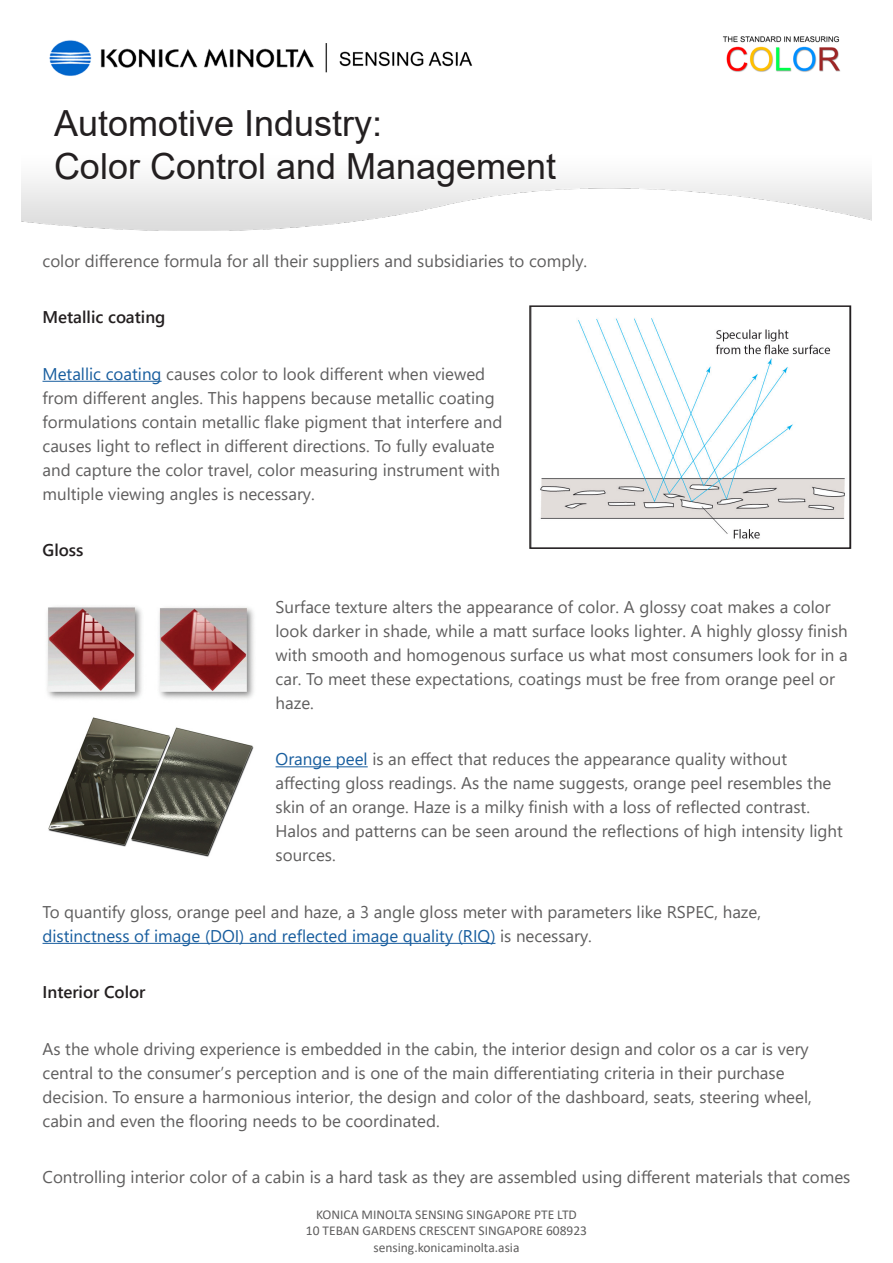
<style>
.page{position:relative;width:893px;height:1263px;background:#fff}
.page>*{position:absolute;margin:0;border:0;box-sizing:border-box;transform-origin:0 0}
.t1{font:36px "Arial";color:#231f20}
.t2{font:16.95px/24px "Segoe UI";color:#5f5e5e}
.t3{font:600 16.95px "Segoe UI";color:#231f20}
.t4{font:13.5px "Calibri";color:#5f5e5e}
.s1{color:#175d9e}
</style>
<div class="page">
<img style="left:21px;top:36px;width:851px;height:195px">
<hr style="left:43px;top:381px;width:119px;height:1px;background:#175d9e">
<hr style="left:276px;top:766px;width:92px;height:1px;background:#175d9e">
<hr style="left:43px;top:943px;width:452px;height:1px;background:#175d9e">
<img style="left:540px;top:318px;width:305px;height:221px">
<div style="left:529px;top:305px;width:322px;height:244px;border:2px solid #231f20"></div>
<img style="left:47px;top:606px;width:207px;height:251px">
<p class="t1" style="left:54px;top:98px;width:330px">Automotive Industry:</p>
<p class="t1" style="left:54px;top:142px;width:504px">Color Control and Management</p>
<p class="t2" style="left:43px;top:247px;width:546px">color difference formula for all their suppliers and subsidiaries to comply.</p>
<p class="t3" style="left:43px;top:301px;width:124px">Metallic coating</p>
<p class="t2" style="left:43px;top:360px;width:461px"><span class="s1">Metallic coating</span> causes color to look different when viewed from different angles. This happens because metallic coating formulations contain metallic flake pigment that interfere and causes light to reflect in different directions. To fully evaluate and capture the color travel, color measuring instrument with multiple viewing angles is necessary.</p>
<p class="t3" style="left:43px;top:534px;width:42px">Gloss</p>
<p class="t2" style="left:276px;top:593px;width:574px">Surface texture alters the appearance of color. A glossy coat makes a color look darker in shade, while a matt surface looks lighter. A highly glossy finish with smooth and homogenous surface us what most consumers look for in a car. To meet these expectations, coatings must be free from orange peel or haze.</p>
<p class="t2" style="left:276px;top:746px;width:569px"><span class="s1">Orange peel</span> is an effect that reduces the appearance quality without affecting gloss readings. As the name suggests, orange peel resembles the skin of an orange. Haze is a milky finish with a loss of reflected contrast.<br>Halos and patterns can be seen around the reflections of high intensity light sources.</p>
<p class="t2" style="left:43px;top:898px;width:720px">To quantify gloss, orange peel and haze, a 3 angle gloss meter with parameters like RSPEC, haze, <span class="s1">distinctness of image (DOI) and reflected image quality (RIQ)</span> is necessary.</p>
<p class="t3" style="left:43px;top:976px;width:105px">Interior Color</p>
<p class="t2" style="left:43px;top:1035px;width:771px">As the whole driving experience is embedded in the cabin, the interior design and color os a car is very central to the consumer’s perception and is one of the main differentiating criteria in their purchase decision. To ensure a harmonious interior, the design and color of the dashboard, seats, steering wheel, cabin and even the flooring needs to be coordinated.</p>
<p class="t2" style="left:43px;top:1164px;width:809px">Controlling interior color of a cabin is a hard task as they are assembled using different materials that comes</p>
<p class="t4" style="left:316px;top:1205px;width:262px">KONICA MINOLTA SENSING SINGAPORE PTE LTD</p>
<p class="t4" style="left:306px;top:1221px;width:283px">10 TEBAN GARDENS CRESCENT SINGAPORE 608923</p>
<p class="t4" style="left:373px;top:1238px;width:148px">sensing.konicaminolta.asia</p>
</div>
